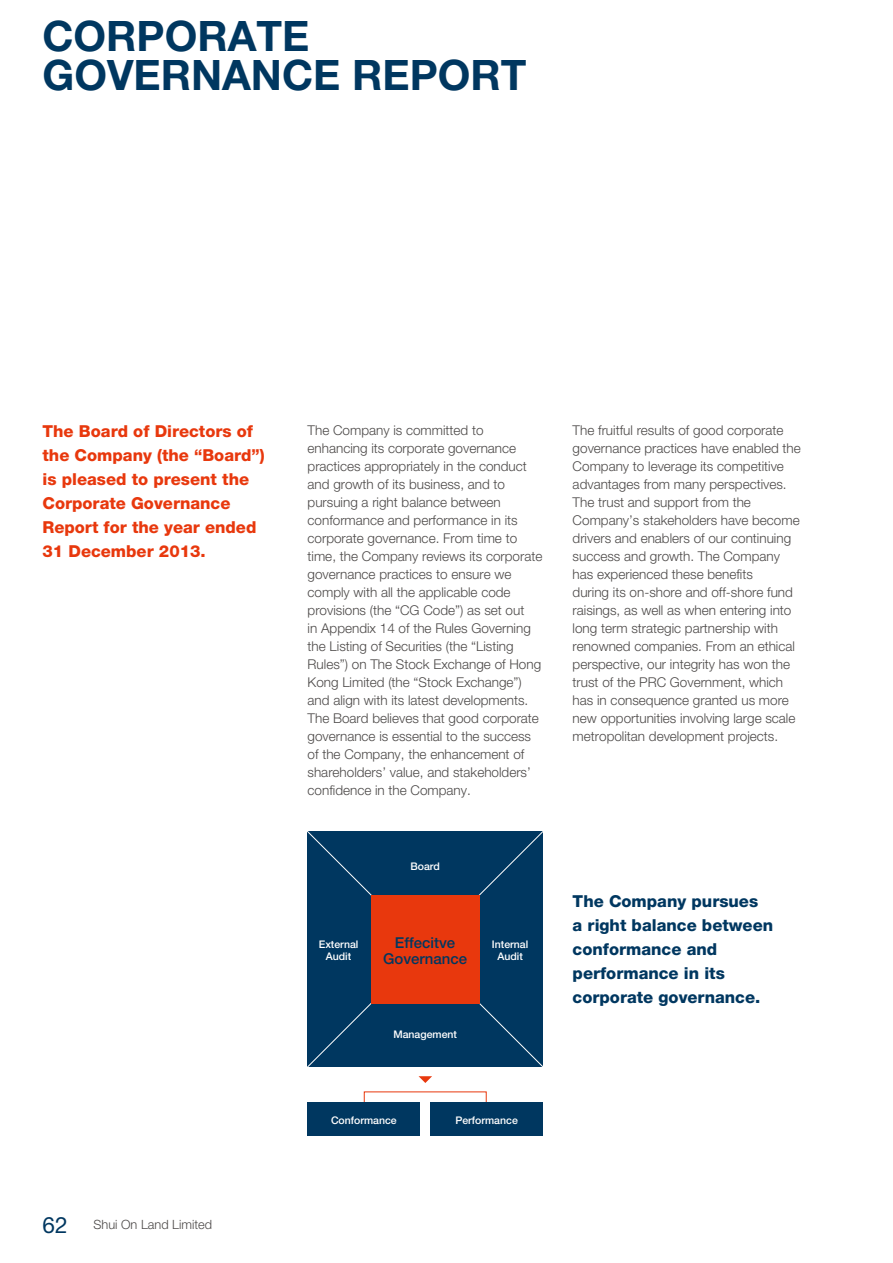
<style>
.page{position:relative;width:893px;height:1263px;background:#fff}
.page>*{position:absolute;margin:0;border:0;box-sizing:border-box;transform-origin:0 0}
.t1{font:700 42px/39px "Helvetica Neue";color:#003760}
.t2{font:800 16.5px/24px "Helvetica Neue";color:#e8380d}
.t3{font:800 16.5px/24px "Helvetica Neue";color:#003760}
.t4{font:500 15px/16.5px "Helvetica Neue";color:#003760;text-align:center}
.t5{font:300 13.5px/18px "Helvetica Neue";color:#4c4948}
.t6{font:300 12.75px "Helvetica Neue";color:#4c4948}
.t7{font:500 10.5px/12px "Helvetica Neue";color:#fff;text-align:center}
.s1{font-weight:400;font-size:22.5px;color:#003760}
</style>
<div class="page">
<div style="left:308px;top:1102px;width:112px;height:34px;background:#003760"></div>
<div style="left:430px;top:1102px;width:113px;height:34px;background:#003760"></div>
<div style="left:307px;top:831px;width:236px;height:236px;background:#003760"></div>
<div style="left:371px;top:895px;width:108px;height:108px;background:#e8380d"></div>
<svg style="left:419px;top:1076px;width:13px;height:7px"></svg>
<h1 class="t1" style="left:43px;top:16px;width:485px">CORPORATE<br>GOVERNANCE REPORT</h1>
<p class="t2" style="left:43px;top:419px;width:224px">The Board of Directors of the Company (the “Board”) is pleased to present the<br>Corporate Governance<br>Report for the year ended<br>31 December 2013.</p>
<p class="t5" style="left:308px;top:421px;width:236px">The Company is committed to enhancing its corporate governance practices appropriately in the conduct and growth of its business, and to pursuing a right balance between conformance and performance in its corporate governance. From time to time, the Company reviews its corporate governance practices to ensure we comply with all the applicable code provisions (the “CG Code”) as set out<br>in Appendix 14 of the Rules Governing the Listing of Securities (the “Listing Rules”) on The Stock Exchange of Hong Kong Limited (the “Stock Exchange”) and align with its latest developments.<br>The Board believes that good corporate governance is essential to the success of the Company, the enhancement of shareholders’ value, and stakeholders’ confidence in the Company.</p>
<p class="t5" style="left:573px;top:421px;width:230px">The fruitful results of good corporate governance practices have enabled the Company to leverage its competitive advantages from many perspectives.<br>The trust and support from the Company’s stakeholders have become drivers and enablers of our continuing success and growth. The Company has experienced these benefits<br>during its on-shore and off-shore fund raisings, as well as when entering into long term strategic partnership with renowned companies. From an ethical perspective, our integrity has won the trust of the PRC Government, which has in consequence granted us more new opportunities involving large scale metropolitan development projects.</p>
<p class="t6" style="left:43px;top:1216px;width:171px"><span class="s1">62</span> Shui On Land Limited</p>
<p class="t7" style="left:410px;top:860px;width:31px">Board</p>
<p class="t7" style="left:319px;top:938px;width:41px">External<br>Audit</p>
<p class="t4" style="left:383px;top:934px;width:85px">Effecitve<br>Governance</p>
<p class="t7" style="left:492px;top:938px;width:38px">Internal<br>Audit</p>
<p class="t7" style="left:393px;top:1028px;width:65px">Management</p>
<p class="t7" style="left:331px;top:1114px;width:67px">Conformance</p>
<p class="t7" style="left:455px;top:1114px;width:64px">Performance</p>
<p class="t3" style="left:573px;top:889px;width:202px">The Company pursues<br>a right balance between conformance and performance in its corporate governance.</p>
</div>
